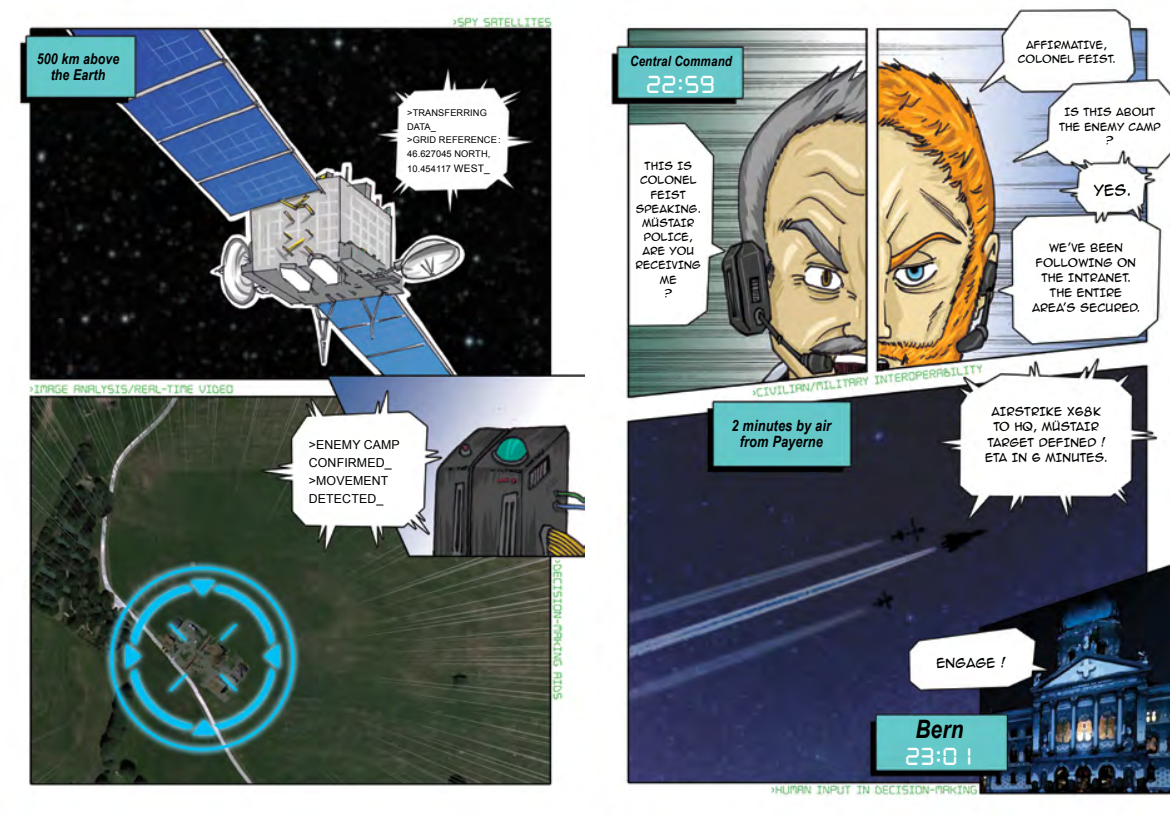
<style>
.page{position:relative;width:1170px;height:815px;background:#fff}
.page>*{position:absolute;margin:0;border:0;box-sizing:border-box;transform-origin:0 0}
.t1{font:italic 700 25.38px "Arial Narrow";color:#000}
.t2{font:25px "WW Digital";letter-spacing:.01em;color:#fff}
.t3{font:italic 700 15.5px/16.8px "Arial Narrow";letter-spacing:.01em;color:#000;text-align:center}
.t4{font:italic 700 15px/15.8px "Arial Narrow";letter-spacing:.01em;color:#000;text-align:center}
.t5{font:italic 700 14.12px "Arial Narrow";letter-spacing:.01em;color:#000}
.t6{font:13.75px "Anime Ace 2.0 BB";color:#000}
.t7{font:12.38px/17.9px "Arial";letter-spacing:.01em;color:#000}
.t8{font:12px "Anime Ace 2.0 BB";color:#000}
.t9{font:10.75px/15.5px "Anime Ace 2.0 BB";letter-spacing:.01em;color:#000;text-align:center}
.t10{font:10.38px/15px "Anime Ace 2.0 BB";letter-spacing:.01em;color:#000;text-align:center}
.t11{font:9.75px/14.1px "Anime Ace 2.0 BB";letter-spacing:.01em;color:#000;text-align:center}
.t12{font:9.25px/13.5px "Arial";letter-spacing:.01em;color:#000}
.s1{font-size:10.38px}
</style>
<div class="page">
<img style="left:19px;top:13px;width:565px;height:773px">
<img style="left:611px;top:8px;width:558px;height:792px">
<h3 class="t4" style="left:37px;top:51px;width:84px">500 km above the Earth</h3>
<h3 class="t5" style="left:630px;top:51px;width:103px">Central Command</h3>
<h2 class="t2" style="left:646px;top:67px;width:70px">22:59</h2>
<p class="t12" style="left:407px;top:106px;width:95px">&gt;TRANSFERRING<br>DATA_<br>&gt;GRID REFERENCE:<br>46.627045 N ORTH,</p>
<p class="t12" style="left:407px;top:162px;width:84px">10.454117 <span class="s1">WEST_</span></p>
<p class="t11" style="left:635px;top:159px;width:67px">THIS IS<br>COLONEL<br>FEIST<br>SPEAKING.<br>MÜSTAIR<br>POLICE,<br>ARE YOU<br>RECEIVING<br>ME<br>?</p>
<p class="t7" style="left:309px;top:436px;width:92px">&gt;ENEMY CAMP<br>CONFIRMED_ &gt;MOVEMENT<br>DETECTED_</p>
<h3 class="t3" style="left:731px;top:416px;width:101px">2 minutes by air from Payerne</h3>
<p class="t11" style="left:1017px;top:37px;width:99px">AFFIRMATIVE,<br>COLONEL FEIST.</p>
<p class="t11" style="left:1058px;top:105px;width:103px">IS THIS ABOUT<br>THE ENEMY CAMP ?</p>
<h3 class="t6" style="left:1093px;top:181px;width:39px">YES.</h3>
<p class="t10" style="left:1031px;top:240px;width:109px">WE’VE BEEN<br>FOLLOWING ON<br>THE INTRANET.<br>THE ENTIRE<br>AREA’S SECURED.</p>
<p class="t9" style="left:984px;top:403px;width:124px">AIRSTRIKE X68K<br>TO HQ, MÜSTAIR<br>TARGET DEFINED !<br>ETA IN 6 MINUTES.</p>
<p class="t8" style="left:936px;top:656px;width:71px">ENGAGE !</p>
<h1 class="t1" style="left:915px;top:710px;width:50px">Bern</h1>
<h2 class="t2" style="left:905px;top:739px;width:68px">23:01</h2>
</div>
